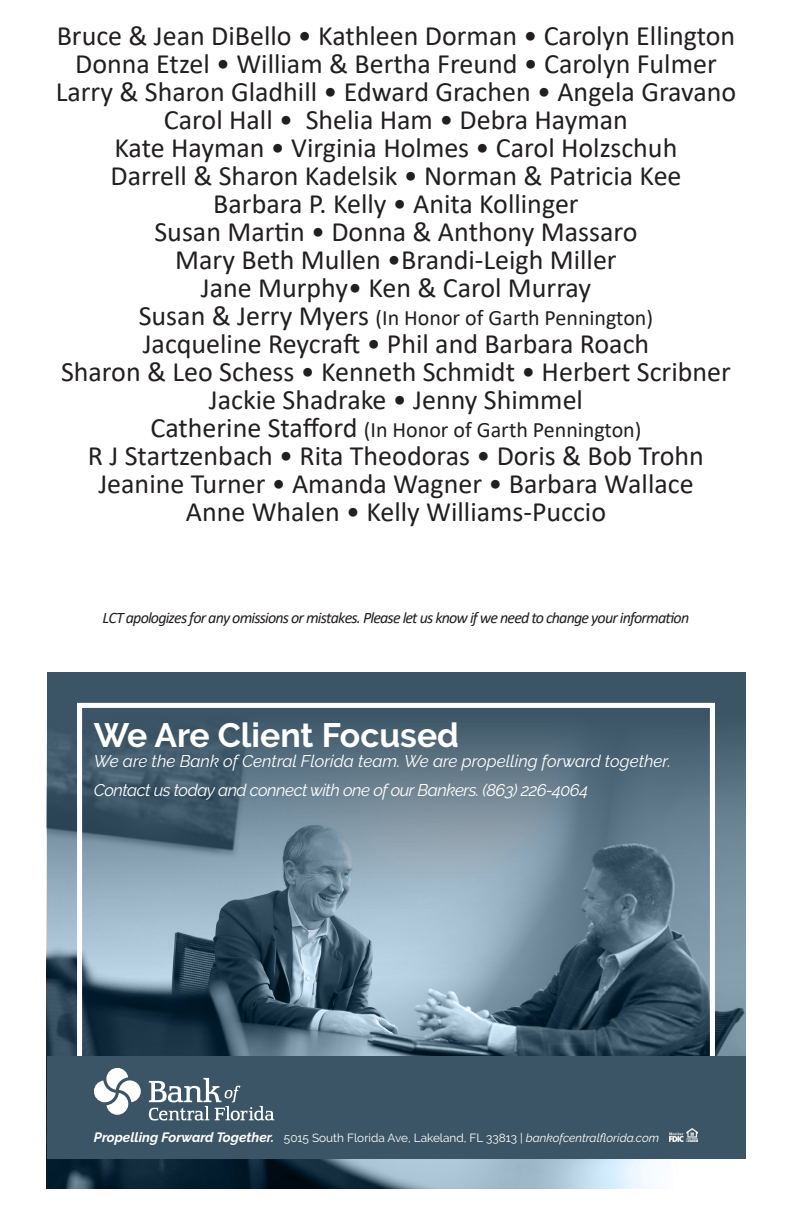
<style>
.page{position:relative;width:792px;height:1224px;background:#fff}
.page>*{position:absolute;margin:0;border:0;box-sizing:border-box;transform-origin:0 0}
.t1{font:700 33.8px "Raleway";color:#fff}
.t2{font:28px/28px "Calibri";color:#231f20;text-align:center}
.t3{font:22px "Calibri";color:#231f20}
.t4{font:italic 16.8px/28.6px "Raleway";letter-spacing:-.025em;color:#fff}
.t5{font:italic 16px "Calibri";letter-spacing:-.05em;color:#231f20}
.t6{font:11.8px "Raleway";color:#fff}
.s1{font-size:28px}
.s2{font-weight:700;font-style:italic;font-size:13.6px}
.s3{font-style:italic}
</style>
<div class="page">
<img style="left:47px;top:672px;width:698px;height:517px">
<div style="left:77px;top:703px;width:638px;height:456px;border:5px solid #fff"></div>
<div style="left:47px;top:1056px;width:698px;height:103px;background:#3b5566"></div>
<svg style="left:149px;top:1078px;width:125px;height:43px"></svg>
<svg style="left:94px;top:1068px;width:47px;height:47px"></svg>
<img style="left:669px;top:1129px;width:29px;height:13px">
<p class="t2" style="left:57px;top:21px;width:680px">Bruce &amp; Jean DiBello • Kathleen Dorman • Carolyn Ellington<br>Donna Etzel • William &amp; Bertha Freund • Carolyn Fulmer</p>
<p class="t2" style="left:56px;top:77px;width:682px">Larry &amp; Sharon Gladhill • Edward Grachen • Angela Gravano</p>
<p class="t2" style="left:164px;top:105px;width:466px">Carol Hall • Shelia Ham • Debra Hayman</p>
<p class="t2" style="left:115px;top:133px;width:564px">Kate Hayman • Virginia Holmes • Carol Holzschuh</p>
<p class="t2" style="left:110px;top:161px;width:573px">Darrell &amp; Sharon Kadelsik • Norman &amp; Patricia Kee</p>
<p class="t2" style="left:213px;top:189px;width:367px">Barbara P. Kelly • Anita Kollinger</p>
<p class="t2" style="left:154px;top:217px;width:485px">Susan Martin • Donna &amp; Anthony Massaro</p>
<p class="t2" style="left:175px;top:245px;width:443px">Mary Beth Mullen •Brandi-Leigh Miller</p>
<p class="t2" style="left:201px;top:273px;width:392px">Jane Murphy• Ken &amp; Carol Murray</p>
<p class="t3" style="left:139px;top:303px;width:516px"><span class="s1">Susan &amp; Jerry Myers</span> (In Honor of Garth Pennington)</p>
<p class="t2" style="left:143px;top:329px;width:508px">Jacqueline Reycraft • Phil and Barbara Roach</p>
<p class="t2" style="left:61px;top:357px;width:671px">Sharon &amp; Leo Schess • Kenneth Schmidt • Herbert Scribner<br>Jackie Shadrake • Jenny Shimmel</p>
<p class="t3" style="left:150px;top:415px;width:493px"><span class="s1">Catherine Stafford</span> (In Honor of Garth Pennington)</p>
<p class="t2" style="left:88px;top:441px;width:617px">R J Startzenbach • Rita Theodoras • Doris &amp; Bob Trohn</p>
<p class="t2" style="left:98px;top:469px;width:597px">Jeanine Turner • Amanda Wagner • Barbara Wallace</p>
<p class="t2" style="left:186px;top:497px;width:422px">Anne Whalen • Kelly Williams-Puccio</p>
<p class="t5" style="left:103px;top:607px;width:588px">LCT apologizes for any omissions or mistakes. Please let us know if we need to change your information</p>
<p class="t1" style="left:94px;top:716px;width:367px">We Are Client Focused</p>
<p class="t4" style="left:94px;top:747px;width:578px">We are the Bank of Central Florida team. We are propelling forward together.<br>Contact us today and connect with one of our Bankers. (863) 226-4064</p>
<p class="t6" style="left:94px;top:1131px;width:567px"><span class="s2">Propelling Forward Together.</span> 5015 South Florida Ave, Lakeland, FL 33813 | <span class="s3">bankofcentralflorida.com</span></p>
</div>
